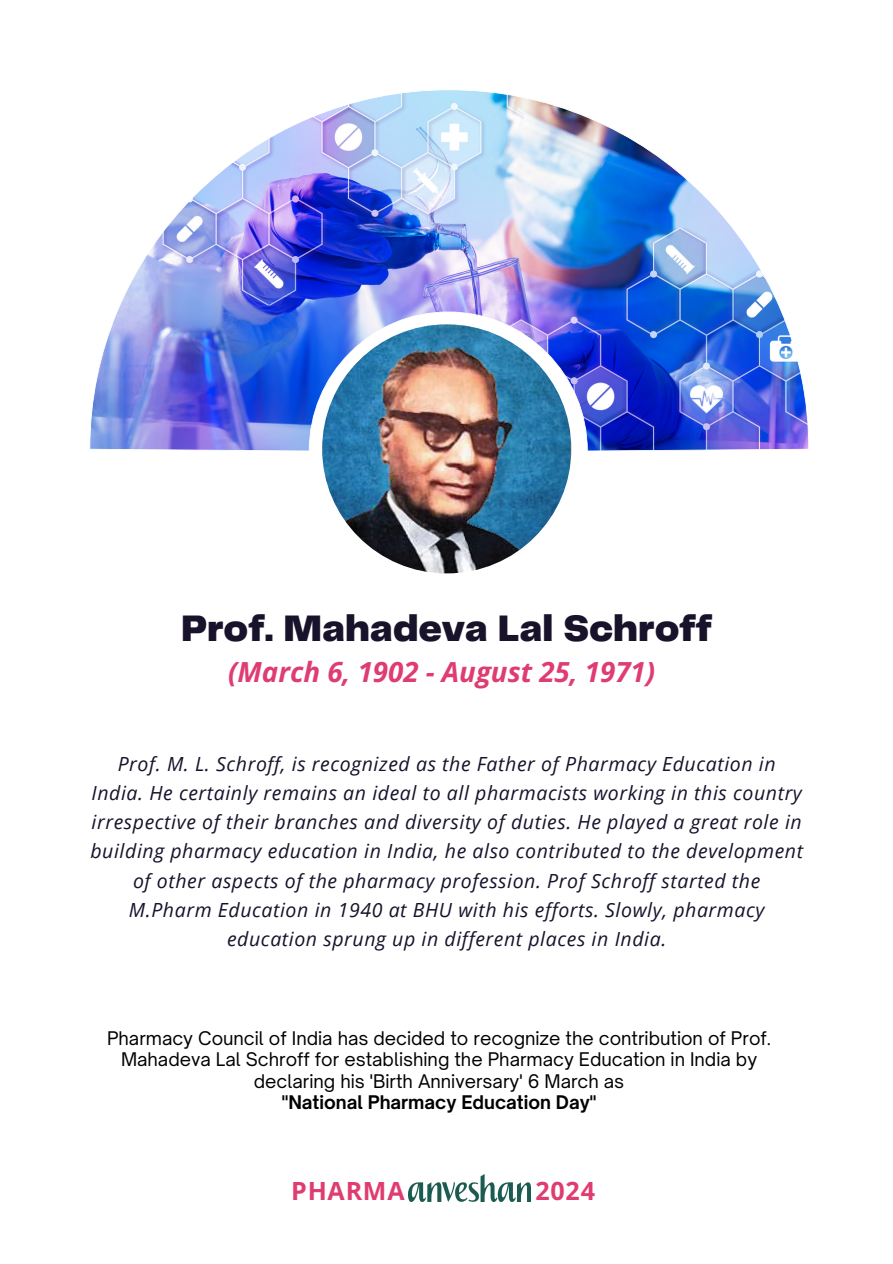
<style>
.page{position:relative;width:893px;height:1264px;background:#fff}
.page>*{position:absolute;margin:0;border:0;box-sizing:border-box;transform-origin:0 0}
.t1{font:900 38.25px "Telegraf";color:#18122b}
.t2{font:italic 700 27.75px "Open Sans";color:#df3c71}
.t3{font:700 25.05px "Open Sans";letter-spacing:.03em;color:#df3c71}
.t4{font:italic 19.5px/29.2px "Open Sans";letter-spacing:.03em;color:#18122b;text-align:center}
.t5{font:18px/21.3px "Open Sauce One";color:#000;text-align:center}
.t6{font:700 18px "Open Sauce One";color:#000}
</style>
<div class="page">
<img style="left:322px;top:324px;width:249px;height:249px;border-radius:50%">
<img style="left:90px;top:90px;width:719px;height:361px">
<img style="left:408px;top:1174px;width:122px;height:27px">
<p class="t1" style="left:181px;top:612px;width:532px">Prof. Mahadeva Lal Schroff</p>
<p class="t2" style="left:228px;top:652px;width:428px">(March 6, 1902 - August 25, 1971)</p>
<h3 class="t4" style="left:90px;top:748px;width:714px">Prof. M. L. Schroff, is recognized as the Father of Pharmacy Education in India. He certainly remains an ideal to all pharmacists working in this country irrespective of their branches and diversity of duties. He played a great role in building pharmacy education in India, he also contributed to the development of other aspects of the pharmacy profession. Prof Schroff started the M.Pharm Education in 1940 at BHU with his efforts. Slowly, pharmacy education sprung up in different places in India.</h3>
<p class="t5" style="left:107px;top:1027px;width:665px">Pharmacy Council of India has decided to recognize the contribution of Prof.<br>Mahadeva Lal Schroff for establishing the Pharmacy Education in India by declaring his 'Birth Anniversary' 6 March as</p>
<p class="t6" style="left:282px;top:1091px;width:316px">"National Pharmacy Education Day"</p>
<h3 class="t3" style="left:291px;top:1173px;width:115px">PHARMA</h3>
<h2 class="t3" style="left:535px;top:1173px;width:61px">2024</h2>
</div>
